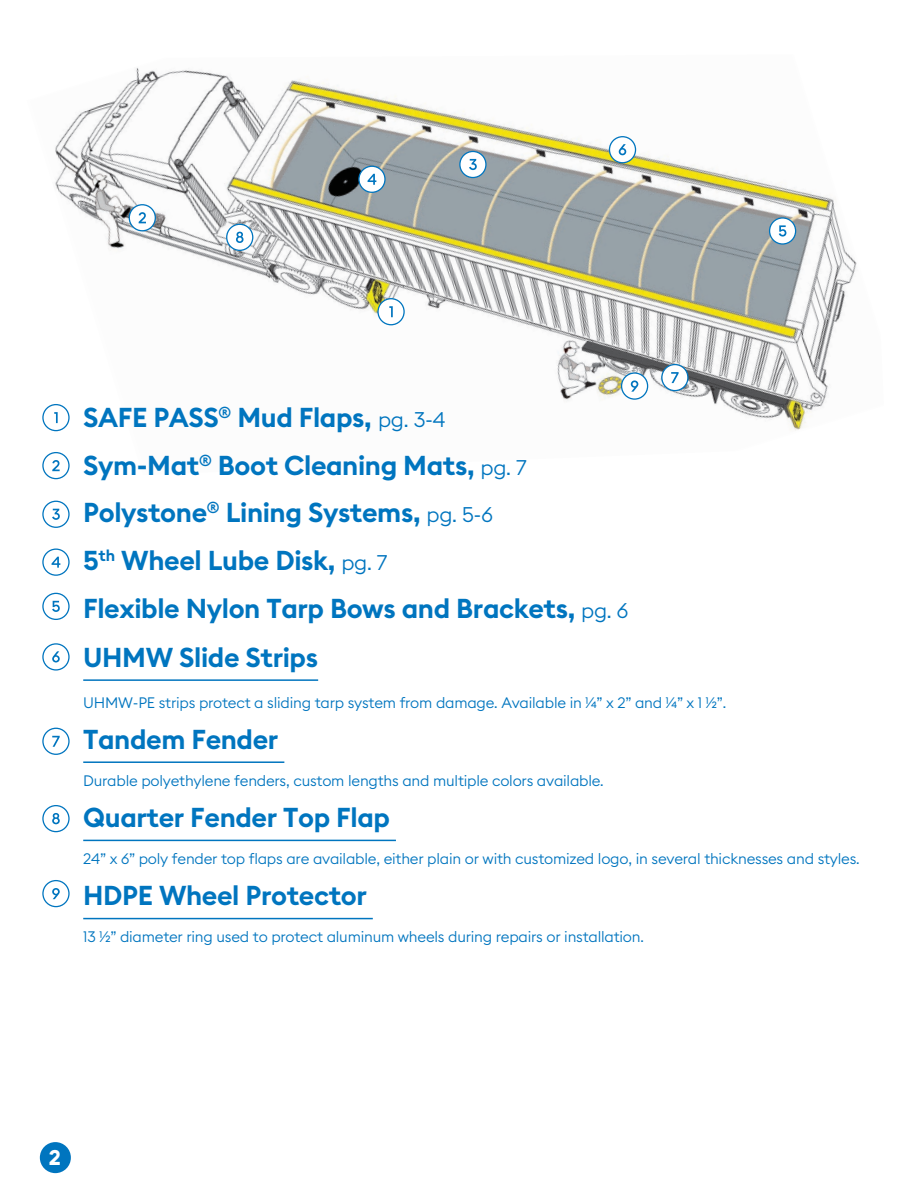
<style>
.page{position:relative;width:918px;height:1188px;background:#fff}
.page>*{position:absolute;margin:0;border:0;box-sizing:border-box;transform-origin:0 0}
.t1{font:600 27px/48px "Euclid Square";letter-spacing:-.015em;color:#0075bf}
.t2{font:700 21px "Euclid Square";color:#fff}
.t3{font:300 15px "Euclid Square";letter-spacing:-.015em;color:#0075bf}
.s1{font-weight:300;font-size:21px}
</style>
<div class="page">
<img style="left:42px;top:68px;width:815px;height:407px">
<div style="left:129px;top:205px;width:26px;height:26px;background:#fff;border-radius:50%"></div>
<div style="left:129px;top:204px;width:27px;height:27px;border:1px solid #0075bf;border-radius:50%"></div>
<svg style="left:139px;top:212px;width:7px;height:11px"></svg>
<div style="left:227px;top:224px;width:26px;height:26px;background:#fff;border-radius:50%"></div>
<div style="left:226px;top:224px;width:27px;height:27px;border:1px solid #0075bf;border-radius:50%"></div>
<svg style="left:236px;top:232px;width:8px;height:11px"></svg>
<div style="left:609px;top:137px;width:27px;height:26px;background:#fff;border-radius:50%"></div>
<div style="left:609px;top:136px;width:27px;height:27px;border:1px solid #0075bf;border-radius:50%"></div>
<svg style="left:619px;top:144px;width:7px;height:11px"></svg>
<svg style="left:460px;top:151px;width:26px;height:27px"></svg>
<div style="left:459px;top:151px;width:28px;height:27px;border:1px solid #0075bf;border-radius:50%"></div>
<svg style="left:469px;top:159px;width:8px;height:11px"></svg>
<div style="left:359px;top:166px;width:26px;height:26px;background:#fff;border-radius:50%"></div>
<div style="left:358px;top:166px;width:28px;height:27px;border:1px solid #0075bf;border-radius:50%"></div>
<svg style="left:368px;top:174px;width:8px;height:11px"></svg>
<div style="left:378px;top:299px;width:26px;height:26px;background:#fff;border-radius:50%"></div>
<div style="left:377px;top:298px;width:28px;height:27px;border:1px solid #0075bf;border-radius:50%"></div>
<svg style="left:389px;top:306px;width:4px;height:11px"></svg>
<div style="left:622px;top:373px;width:26px;height:26px;background:#fff;border-radius:50%"></div>
<div style="left:621px;top:372px;width:27px;height:28px;border:1px solid #0075bf;border-radius:50%"></div>
<svg style="left:631px;top:380px;width:7px;height:12px"></svg>
<div style="left:662px;top:365px;width:26px;height:26px;background:#fff;border-radius:50%"></div>
<div style="left:661px;top:364px;width:28px;height:27px;border:1px solid #0075bf;border-radius:50%"></div>
<svg style="left:671px;top:372px;width:8px;height:11px"></svg>
<div style="left:770px;top:218px;width:26px;height:26px;background:#fff;border-radius:50%"></div>
<div style="left:769px;top:217px;width:27px;height:28px;border:1px solid #0075bf;border-radius:50%"></div>
<svg style="left:779px;top:225px;width:7px;height:12px"></svg>
<hr style="left:83px;top:679px;width:235px;height:2px;background:#0075bf">
<hr style="left:83px;top:761px;width:201px;height:2px;background:#0075bf">
<hr style="left:83px;top:840px;width:313px;height:1px;background:#0075bf">
<hr style="left:83px;top:918px;width:290px;height:1px;background:#0075bf">
<div style="left:40px;top:1142px;width:31px;height:31px;background:#0075bf;border-radius:50%"></div>
<div style="left:43px;top:405px;width:26px;height:26px;background:#fff;border-radius:50%"></div>
<div style="left:42px;top:404px;width:28px;height:27px;border:1px solid #0075bf;border-radius:50%"></div>
<svg style="left:54px;top:412px;width:4px;height:11px"></svg>
<div style="left:43px;top:453px;width:26px;height:26px;background:#fff;border-radius:50%"></div>
<div style="left:42px;top:452px;width:28px;height:27px;border:1px solid #0075bf;border-radius:50%"></div>
<svg style="left:52px;top:460px;width:8px;height:11px"></svg>
<svg style="left:43px;top:501px;width:26px;height:26px"></svg>
<div style="left:42px;top:501px;width:28px;height:27px;border:1px solid #0075bf;border-radius:50%"></div>
<svg style="left:52px;top:509px;width:8px;height:11px"></svg>
<div style="left:42px;top:549px;width:28px;height:27px;border:1px solid #0075bf;border-radius:50%"></div>
<svg style="left:52px;top:557px;width:8px;height:11px"></svg>
<div style="left:42px;top:593px;width:28px;height:27px;border:1px solid #0075bf;border-radius:50%"></div>
<svg style="left:52px;top:601px;width:8px;height:11px"></svg>
<svg style="left:43px;top:644px;width:26px;height:26px"></svg>
<div style="left:42px;top:643px;width:28px;height:28px;border:1px solid #0075bf;border-radius:50%"></div>
<svg style="left:52px;top:651px;width:8px;height:11px"></svg>
<svg style="left:43px;top:728px;width:26px;height:26px"></svg>
<div style="left:42px;top:728px;width:28px;height:27px;border:1px solid #0075bf;border-radius:50%"></div>
<svg style="left:52px;top:736px;width:8px;height:11px"></svg>
<div style="left:42px;top:805px;width:28px;height:27px;border:1px solid #0075bf;border-radius:50%"></div>
<svg style="left:52px;top:813px;width:8px;height:11px"></svg>
<div style="left:42px;top:880px;width:28px;height:27px;border:1px solid #0075bf;border-radius:50%"></div>
<svg style="left:52px;top:888px;width:8px;height:11px"></svg>
<h1 class="t1" style="left:83px;top:394px;width:547px">SAFE PASS<sup>®</sup> Mud Flaps, <span class="s1">pg. 3-4<br></span>Sym-Mat<sup>®</sup> Boot Cleaning Mats, <span class="s1">pg. 7<br></span>Polystone<sup>®</sup> Lining Systems, <span class="s1">pg. 5-6<br></span>5<sup>th</sup> Wheel Lube Disk, <span class="s1">pg. 7<br></span>Flexible Nylon Tarp Bows and Brackets, <span class="s1">pg. 6<br></span>UHMW Slide Strips</h1>
<p class="t3" style="left:83px;top:693px;width:644px">UHMW-PE strips protect a sliding tarp system from damage. Available in ¼” x 2” and ¼” x 1 ½”.</p>
<h1 class="t1" style="left:83px;top:716px;width:197px">Tandem Fender</h1>
<p class="t3" style="left:83px;top:771px;width:522px">Durable polyethylene fenders, custom lengths and multiple colors available.</p>
<h1 class="t1" style="left:83px;top:794px;width:308px">Quarter Fender Top Flap</h1>
<p class="t3" style="left:83px;top:849px;width:778px">24” x 6” poly fender top flaps are available, either plain or with customized logo, in several thicknesses and styles.</p>
<h1 class="t1" style="left:83px;top:872px;width:285px">HDPE Wheel Protector</h1>
<p class="t3" style="left:83px;top:927px;width:562px">13 ½” diameter ring used to protect aluminum wheels during repairs or installation.</p>
<h2 class="t2" style="left:49px;top:1144px;width:14px">2</h2>
</div>
